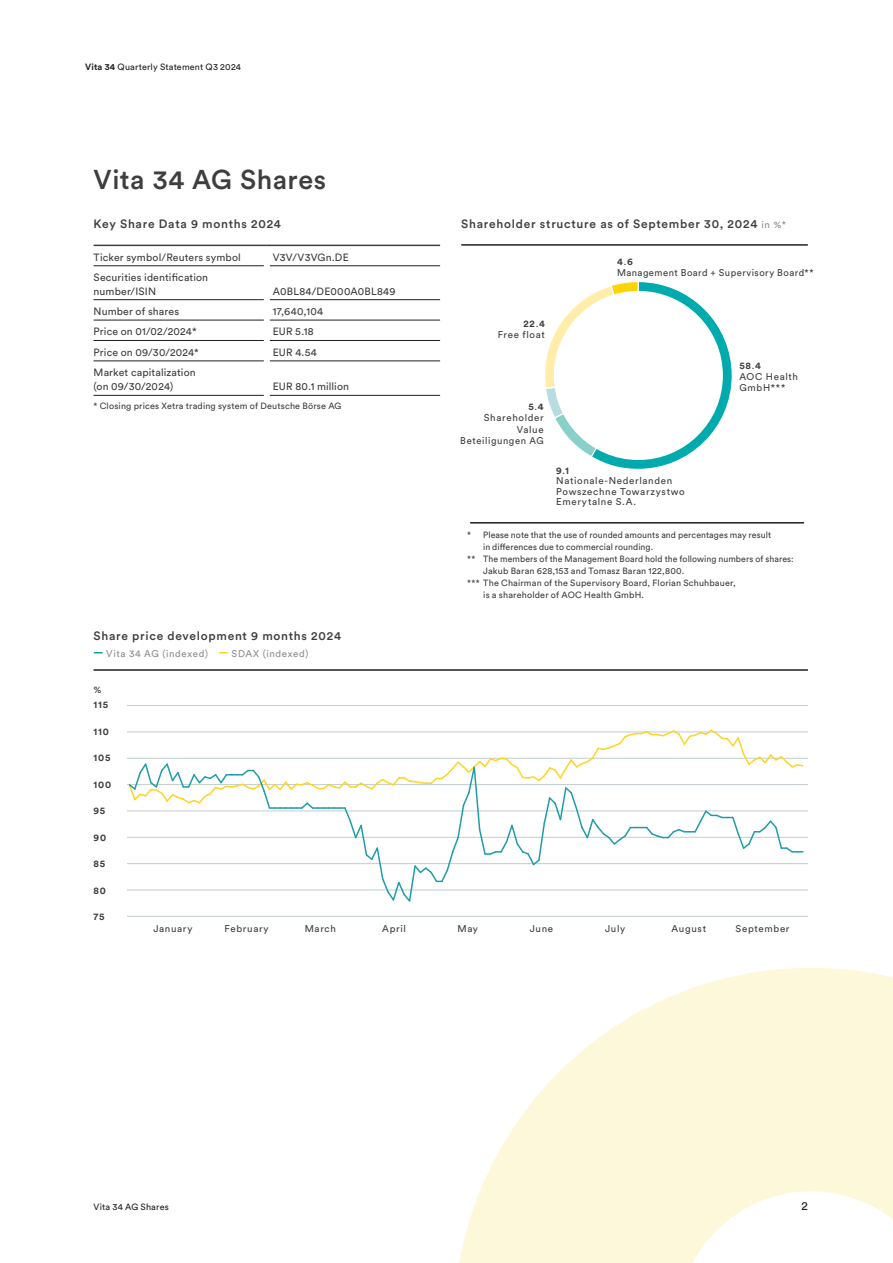
<style>
.page{position:relative;width:893px;height:1263px;background:#fff}
.page>*{position:absolute;margin:0;border:0;box-sizing:border-box;transform-origin:0 0}
.t1{font:500 27px "Circular Std";letter-spacing:.02em;color:#3e3e3f}
.t2{font:500 12px "Circular Std";letter-spacing:.06em;color:#3e3e3f}
.t3{font:12px "Circular Std";color:#231f20}
.t4{font:10.5px/13.5px "Circular Std";letter-spacing:.015em;color:#3e3e3f}
.t5{font:9.75px/11.2px "Circular Std";letter-spacing:.065em;color:#3e3e3f}
.t6{font:9.75px "Circular Std";letter-spacing:.065em;color:#8b8d90}
.t7{font:700 9.75px "Circular Std";letter-spacing:.08em;color:#3e3e3f}
.t8{font:9px "Circular Std";letter-spacing:.015em;color:#3e3e3f}
.t9{font:9px "Circular Std";letter-spacing:.02em;color:#231f20}
.s1{font-weight:700}
.s2{font-weight:400;font-size:9.75px;color:#8b8d90}
</style>
<div class="page">
<svg style="left:459px;top:968px;width:434px;height:295px;fill:#fef8db"></svg>
<hr style="left:94px;top:265px;width:170px;height:1px;background:#231f20">
<hr style="left:270px;top:265px;width:170px;height:1px;background:#231f20">
<hr style="left:94px;top:299px;width:170px;height:1px;background:#231f20">
<hr style="left:270px;top:299px;width:170px;height:1px;background:#231f20">
<hr style="left:94px;top:320px;width:170px;height:1px;background:#231f20">
<hr style="left:270px;top:320px;width:170px;height:1px;background:#231f20">
<hr style="left:94px;top:340px;width:170px;height:1px;background:#231f20">
<hr style="left:270px;top:340px;width:170px;height:1px;background:#231f20">
<hr style="left:94px;top:361px;width:170px;height:1px;background:#231f20">
<hr style="left:270px;top:361px;width:170px;height:1px;background:#231f20">
<hr style="left:94px;top:395px;width:170px;height:1px;background:#231f20">
<hr style="left:270px;top:395px;width:170px;height:1px;background:#231f20">
<hr style="left:94px;top:245px;width:173px;height:1px;background:#3e3e3f">
<hr style="left:267px;top:245px;width:173px;height:1px;background:#3e3e3f">
<svg style="left:545px;top:281px;width:188px;height:189px"></svg>
<hr style="left:470px;top:522px;width:333px;height:1px;background:#231f20">
<div style="left:554px;top:291px;width:169px;height:169px;background:#fff;border-radius:50%"></div>
<hr style="left:461px;top:244px;width:347px;height:2px;background:#231f20">
<hr style="left:94px;top:669px;width:714px;height:2px;background:#231f20">
<hr style="left:128px;top:863px;width:680px;height:1px;background:#c1ccd0">
<hr style="left:128px;top:890px;width:680px;height:1px;background:#c1ccd0">
<hr style="left:128px;top:916px;width:680px;height:1px;background:#c1ccd0">
<hr style="left:128px;top:705px;width:680px;height:1px;background:#c1ccd0">
<hr style="left:128px;top:758px;width:680px;height:1px;background:#c1ccd0">
<hr style="left:128px;top:732px;width:680px;height:1px;background:#c1ccd0">
<hr style="left:128px;top:784px;width:680px;height:1px;background:#c1ccd0">
<hr style="left:128px;top:811px;width:680px;height:1px;background:#c1ccd0">
<hr style="left:128px;top:837px;width:680px;height:1px;background:#c1ccd0">
<svg style="left:128px;top:729px;width:677px;height:173px"></svg>
<p class="t9" style="left:85px;top:62px;width:158px"><span class="s1">Vita 34</span> Quarterly Statement Q3 2024</p>
<h1 class="t1" style="left:94px;top:163px;width:234px">Vita 34 AG Shares</h1>
<h2 class="t2" style="left:94px;top:216px;width:189px">Key Share Data 9 months 2024</h2>
<p class="t4" style="left:94px;top:250px;width:149px">Ticker symbol/Reuters symbol</p>
<p class="t4" style="left:273px;top:250px;width:78px">V3V/V3VGn.DE</p>
<p class="t4" style="left:94px;top:270px;width:116px">Securities identification number/ISIN</p>
<p class="t4" style="left:273px;top:284px;width:124px">A0BL84/DE000A0BL849</p>
<p class="t4" style="left:94px;top:304px;width:87px">Number of shares</p>
<p class="t4" style="left:273px;top:304px;width:52px">17,640,104</p>
<p class="t4" style="left:94px;top:325px;width:105px">Price on 01/02/2024*</p>
<p class="t4" style="left:273px;top:325px;width:43px">EUR 5.18</p>
<p class="t4" style="left:94px;top:345px;width:107px">Price on 09/30/2024*</p>
<p class="t4" style="left:273px;top:345px;width:46px">EUR 4.54</p>
<p class="t4" style="left:94px;top:366px;width:104px">Market capitalization (on 09/30/2024)</p>
<p class="t4" style="left:273px;top:379px;width:78px">EUR 80.1 million</p>
<p class="t8" style="left:94px;top:401px;width:249px">* Closing prices Xetra trading system of Deutsche Börse AG</p>
<h2 class="t2" style="left:94px;top:628px;width:249px">Share price development 9 months 2024</h2>
<p class="t6" style="left:106px;top:647px;width:103px">Vita 34 AG (indexed)</p>
<p class="t6" style="left:232px;top:647px;width:78px">SDAX (indexed)</p>
<p class="t5" style="left:94px;top:684px;width:9px">%</p>
<p class="t7" style="left:94px;top:698px;width:16px">115</p>
<p class="t7" style="left:94px;top:725px;width:17px">110</p>
<p class="t7" style="left:94px;top:751px;width:18px">105</p>
<p class="t7" style="left:94px;top:778px;width:19px">100</p>
<p class="t7" style="left:94px;top:804px;width:13px">95</p>
<p class="t7" style="left:94px;top:831px;width:14px">90</p>
<p class="t7" style="left:94px;top:857px;width:13px">85</p>
<p class="t7" style="left:94px;top:884px;width:14px">80</p>
<p class="t7" style="left:94px;top:910px;width:12px">75</p>
<h2 class="t2" style="left:461px;top:216px;width:326px">Shareholder structure as of September 30, 2024 <span class="s2">in %*</span></h2>
<p class="t5" style="left:617px;top:256px;width:198px"><span class="s1">4</span>.<span class="s1">6<br></span>Management Board + Supervisory Board **</p>
<p class="t5" style="left:498px;top:317px;width:49px;text-align:right"><span class="s1">22</span>.<span class="s1">4<br></span>Free float</p>
<p class="t5" style="left:460px;top:401px;width:85px;text-align:right"><span class="s1">5</span>.<span class="s1">4<br></span>Shareholder<br>Value<br>Beteiligungen AG</p>
<p class="t5" style="left:556px;top:465px;width:130px;line-height:10.5px"><span class="s1">9</span>.<span class="s1">1<br></span>Nationale-Nederlanden<br>Powszechne Towarzystwo<br>Emerytalne S.A.</p>
<p class="t5" style="left:739px;top:360px;width:60px"><span class="s1">58</span>.<span class="s1">4<br></span>AOC Health<br>GmbH ***</p>
<p class="t8" style="left:467px;top:529px;width:305px">* Please note that the use of rounded amounts and percentages may result</p>
<p class="t8" style="left:483px;top:541px;width:172px">in differences due to commercial rounding.</p>
<p class="t8" style="left:467px;top:553px;width:328px">** The members of the Management Board hold the following numbers of shares:</p>
<p class="t8" style="left:483px;top:565px;width:203px">Jakub Baran 628,153 and Tomasz Baran 122,800.</p>
<p class="t8" style="left:467px;top:577px;width:270px">*** The Chairman of the Supervisory Board, Florian Schuhbauer,</p>
<p class="t8" style="left:483px;top:589px;width:162px">is a shareholder of AOC Health GmbH.</p>
<p class="t5" style="left:153px;top:923px;width:41px">January</p>
<p class="t5" style="left:225px;top:923px;width:46px">February</p>
<p class="t5" style="left:305px;top:923px;width:33px">March</p>
<p class="t5" style="left:382px;top:923px;width:25px">April</p>
<p class="t5" style="left:457px;top:923px;width:22px">May</p>
<p class="t5" style="left:530px;top:923px;width:25px">June</p>
<p class="t5" style="left:605px;top:923px;width:22px">July</p>
<p class="t5" style="left:672px;top:923px;width:36px">August</p>
<p class="t5" style="left:736px;top:923px;width:55px">September</p>
<p class="t9" style="left:94px;top:1201px;width:77px">Vita 34 AG Shares</p>
<h2 class="t3" style="left:802px;top:1198px;width:8px">2</h2>
</div>
